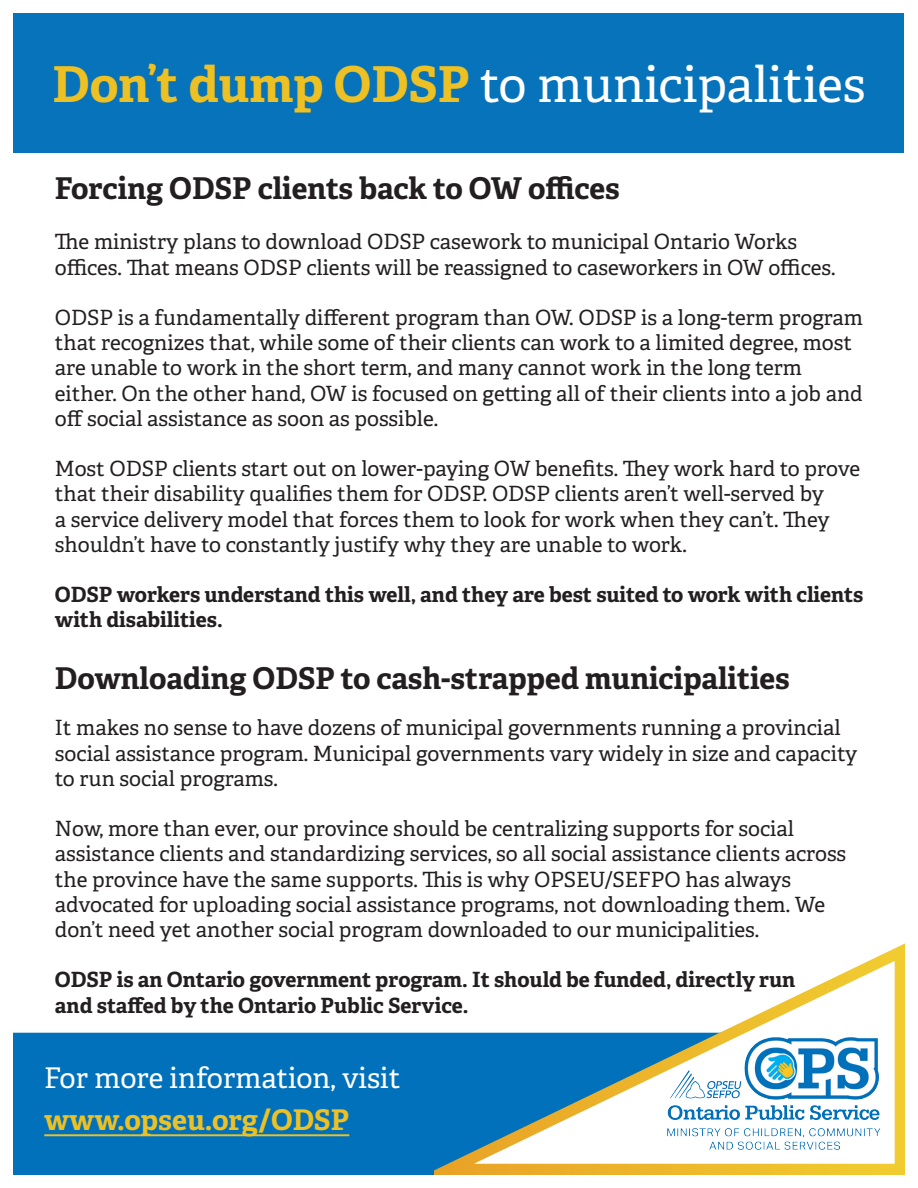
<style>
.page{position:relative;width:918px;height:1188px;background:#fff}
.page>*{position:absolute;margin:0;border:0;box-sizing:border-box;transform-origin:0 0}
.t1{font:49.5px "Adelle";color:#fff}
.t2{font:700 30px "Adelle";color:#231f20}
.t3{font:28.5px/42px "Adelle";color:#fff}
.t4{font:21px/25.2px "Adelle";color:#231f20}
.t5{font:700 21px/25.2px "Adelle";color:#231f20}
.s1{font-weight:700;color:#edc023}
</style>
<div class="page">
<div style="left:14px;top:1032px;width:420px;height:142px;background:#0271bb"></div>
<svg style="left:434px;top:944px;width:470px;height:230px"></svg>
<img style="left:640px;top:984px;width:264px;height:190px">
<hr style="left:44px;top:1134px;width:305px;height:2px;background:#edc023">
<div style="left:14px;top:14px;width:890px;height:139px;background:#0773bb"></div>
<p class="t1" style="left:53px;top:54px;width:814px"><span class="s1">Don’t dump ODSP</span> to municipalities</p>
<p class="t2" style="left:55px;top:169px;width:566px">Forcing ODSP clients back to OW offices</p>
<p class="t4" style="left:55px;top:230px;width:782px">The ministry plans to download ODSP casework to municipal Ontario Works offices. That means ODSP clients will be reassigned to caseworkers in OW offices.</p>
<p class="t4" style="left:55px;top:305px;width:810px">ODSP is a fundamentally different program than OW. ODSP is a long-term program that recognizes that, while some of their clients can work to a limited degree, most are unable to work in the short term, and many cannot work in the long term either. On the other hand, OW is focused on getting all of their clients into a job and off social assistance as soon as possible.</p>
<p class="t4" style="left:55px;top:456px;width:807px">Most ODSP clients start out on lower-paying OW benefits. They work hard to prove that their disability qualifies them for ODSP. ODSP clients aren’t well-served by<br>a service delivery model that forces them to look for work when they can’t. They shouldn’t have to constantly justify why they are unable to work.</p>
<p class="t5" style="left:55px;top:582px;width:810px">ODSP workers understand this well, and they are best suited to work with clients with disabilities.</p>
<p class="t2" style="left:55px;top:659px;width:736px">Downloading ODSP to cash-strapped municipalities</p>
<p class="t4" style="left:55px;top:716px;width:804px">It makes no sense to have dozens of municipal governments running a provincial social assistance program. Municipal governments vary widely in size and capacity to run social programs.</p>
<p class="t4" style="left:55px;top:816px;width:793px">Now, more than ever, our province should be centralizing supports for social assistance clients and standardizing services, so all social assistance clients across the province have the same supports. This is why OPSEU/SEFPO has always advocated for uploading social assistance programs, not downloading them. We don’t need yet another social program downloaded to our municipalities.</p>
<p class="t5" style="left:55px;top:967px;width:742px">ODSP is an Ontario government program. It should be funded, directly run and staffed by the Ontario Public Service.</p>
<p class="t3" style="left:44px;top:1057px;width:358px">For more information, visit <span class="s1">www.opseu.org/ODSP</span></p>
</div>
